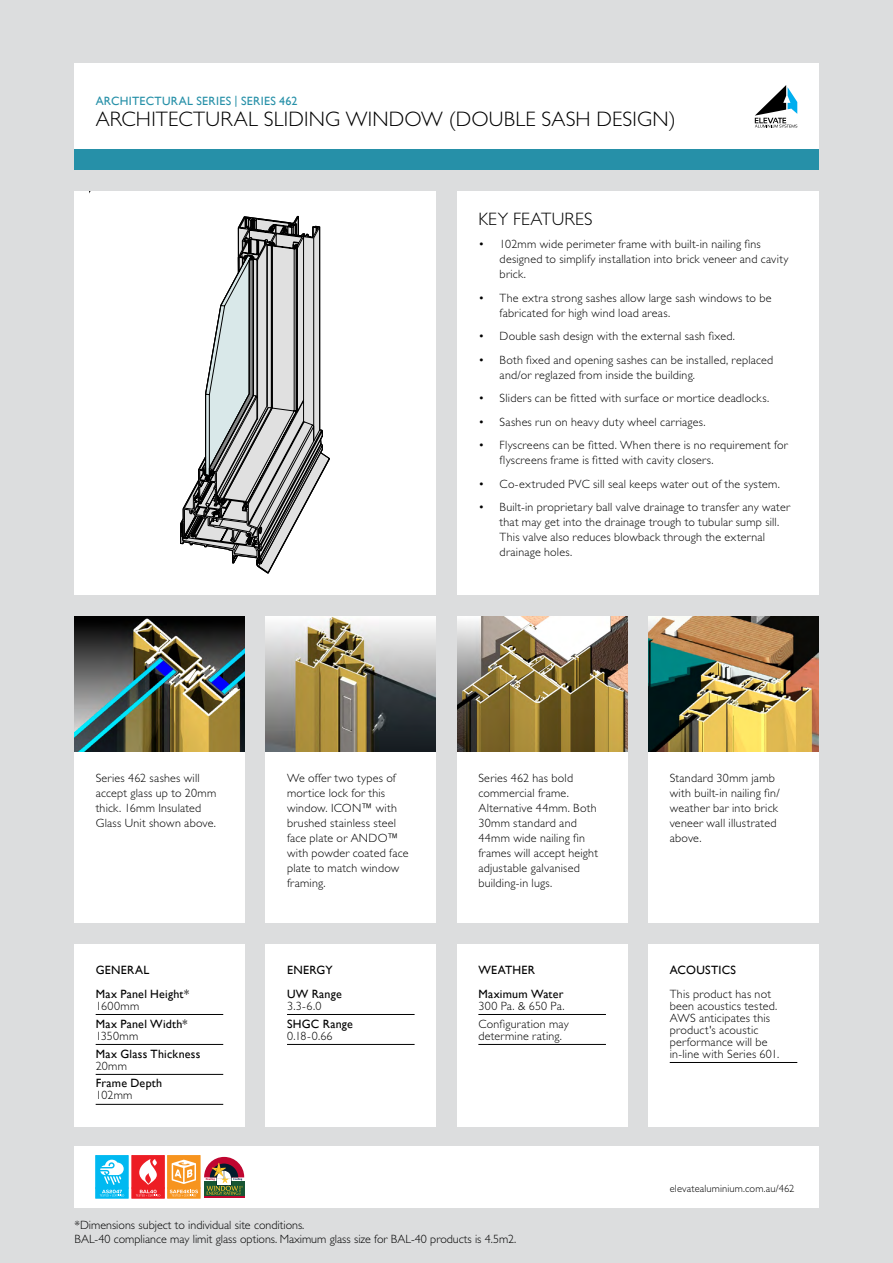
<style>
.page{position:relative;width:893px;height:1263px;background:#dcddde}
.page>*{position:absolute;margin:0;border:0;box-sizing:border-box;transform-origin:0 0}
.t1{font:300 21px "Gill Sans Std";letter-spacing:.01em;color:#000}
.t2{font:300 18px "Gill Sans Std";letter-spacing:.02em;color:#000}
.t3{font:300 12px/15px "Gill Sans Std";letter-spacing:.02em;color:#000}
.t4{font:300 12px/14.4px "Gill Sans Std";color:#000}
.t5{font:12px/24px "Gill Sans";letter-spacing:.02em;color:#000}
.t6{font:12px "Gill Sans";letter-spacing:.025em;color:#2690a8}
.t7{font:300 10.5px "Gill Sans Std";letter-spacing:.01em;color:#000}
</style>
<div class="page">
<div style="left:74px;top:149px;width:745px;height:21px;background:#2690a8"></div>
<div style="left:74px;top:1146px;width:745px;height:62px;background:#fff"></div>
<div style="left:266px;top:944px;width:170px;height:183px;background:#fff"></div>
<hr style="left:287px;top:1014px;width:128px;height:1px;background:#000">
<hr style="left:287px;top:1044px;width:128px;height:1px;background:#000">
<div style="left:457px;top:944px;width:170px;height:183px;background:#fff"></div>
<hr style="left:478px;top:1014px;width:128px;height:1px;background:#000">
<hr style="left:478px;top:1044px;width:128px;height:1px;background:#000">
<div style="left:132px;top:1188px;width:32px;height:10px;background:#ed1d24;border:1px solid #ed1d24"></div>
<div style="left:132px;top:1155px;width:32px;height:33px;background:#ed1d24;border:1px solid #ed1d24"></div>
<svg style="left:136px;top:1159px;width:24px;height:37px"></svg>
<svg style="left:168px;top:1188px;width:32px;height:10px"></svg>
<svg style="left:170px;top:1190px;width:28px;height:6px"></svg>
<div style="left:168px;top:1155px;width:32px;height:33px;background:#f7941e;border:1px solid #f7941e"></div>
<svg style="left:172px;top:1159px;width:24px;height:25px"></svg>
<div style="left:96px;top:1188px;width:32px;height:10px;background:#00b9f1;border:1px solid #00b9f1"></div>
<div style="left:96px;top:1155px;width:32px;height:33px;background:#00b9f1;border:1px solid #00b9f1"></div>
<svg style="left:100px;top:1160px;width:24px;height:36px"></svg>
<div style="left:648px;top:944px;width:171px;height:183px;background:#fff"></div>
<hr style="left:670px;top:1062px;width:127px;height:1px;background:#000">
<div style="left:204px;top:1181px;width:40px;height:16px;background:#185633"></div>
<hr style="left:204px;top:1196px;width:40px;height:2px;background:#c00630">
<svg style="left:204px;top:1157px;width:40px;height:38px"></svg>
<div style="left:74px;top:191px;width:362px;height:404px;background:#fff"></div>
<svg style="left:180px;top:226px;width:143px;height:319px"></svg>
<svg style="left:182px;top:216px;width:138px;height:350px"></svg>
<img style="left:74px;top:617px;width:170px;height:136px">
<img style="left:266px;top:617px;width:170px;height:136px">
<img style="left:457px;top:617px;width:170px;height:136px">
<img style="left:648px;top:617px;width:171px;height:136px">
<div style="left:457px;top:191px;width:362px;height:404px;background:#fff"></div>
<div style="left:74px;top:753px;width:170px;height:170px;background:#fff"></div>
<div style="left:266px;top:753px;width:170px;height:170px;background:#fff"></div>
<div style="left:457px;top:753px;width:170px;height:170px;background:#fff"></div>
<div style="left:648px;top:753px;width:171px;height:170px;background:#fff"></div>
<div style="left:74px;top:64px;width:745px;height:85px;background:#fff"></div>
<div style="left:74px;top:944px;width:170px;height:183px;background:#fff"></div>
<hr style="left:96px;top:1014px;width:127px;height:1px;background:#000">
<hr style="left:96px;top:1044px;width:127px;height:1px;background:#000">
<hr style="left:96px;top:1074px;width:127px;height:1px;background:#000">
<hr style="left:96px;top:1104px;width:127px;height:1px;background:#000">
<svg style="left:755px;top:85px;width:42px;height:43px"></svg>
<p class="t6" style="left:96px;top:94px;width:203px">ARCHITECTURAL SERIES | SERIES 462</p>
<h1 class="t1" style="left:96px;top:108px;width:582px">ARCHITECTURAL SLIDING WINDOW (DOUBLE SASH DESIGN)</h1>
<h2 class="t2" style="left:478px;top:209px;width:116px">KEY FEATURES</h2>
<p class="t3" style="left:500px;top:237px;width:290px;text-indent:-21px">• 102mm wide perimeter frame with built-in nailing fins designed to simplify installation into brick veneer and cavity brick.</p>
<p class="t3" style="left:500px;top:290px;width:273px;text-indent:-21px">• The extra strong sashes allow large sash windows to be fabricated for high wind load areas.</p>
<p class="t3" style="left:478px;top:329px;width:258px">• Double sash design with the external sash fixed.</p>
<p class="t3" style="left:500px;top:352px;width:275px;text-indent:-21px">• Both fixed and opening sashes can be installed, replaced and/or reglazed from inside the building.</p>
<p class="t3" style="left:478px;top:391px;width:292px">• Sliders can be fitted with surface or mortice deadlocks.</p>
<p class="t3" style="left:478px;top:414px;width:229px">• Sashes run on heavy duty wheel carriages.</p>
<p class="t3" style="left:500px;top:438px;width:290px;text-indent:-21px">• Flyscreens can be fitted. When there is no requirement for flyscreens frame is fitted with cavity closers.</p>
<p class="t3" style="left:478px;top:476px;width:303px">• Co-extruded PVC sill seal keeps water out of the system.</p>
<p class="t3" style="left:500px;top:500px;width:292px;text-indent:-21px">• Built-in proprietary ball valve drainage to transfer any water that may get into the drainage trough to tubular sump sill.<br>This valve also reduces blowback through the external drainage holes.</p>
<p class="t3" style="left:96px;top:771px;width:122px">Series 462 sashes will accept glass up to 20mm thick. 16mm Insulated<br>Glass Unit shown above.</p>
<p class="t3" style="left:287px;top:771px;width:123px">We offer two types of mortice lock for this window. ICON™ with brushed stainless steel face plate or ANDO™ with powder coated face plate to match window framing.</p>
<p class="t3" style="left:478px;top:771px;width:121px">Series 462 has bold commercial frame.<br>Alternative 44mm. Both<br>30mm standard and<br>44mm wide nailing fin frames will accept height adjustable galvanised building-in lugs.</p>
<p class="t3" style="left:670px;top:771px;width:112px">Standard 30mm jamb with built-in nailing fin/ weather bar into brick veneer wall illustrated above.</p>
<p class="t5" style="left:96px;top:958px;width:95px">GENERAL<br>Max Panel Height*</p>
<p class="t3" style="left:96px;top:998px;width:45px">1600mm</p>
<p class="t5" style="left:96px;top:1012px;width:93px">Max Panel Width*</p>
<p class="t3" style="left:96px;top:1028px;width:44px">1350mm</p>
<p class="t5" style="left:96px;top:1042px;width:106px">Max Glass Thickness</p>
<p class="t3" style="left:96px;top:1058px;width:33px">20mm</p>
<p class="t5" style="left:96px;top:1072px;width:68px">Frame Depth</p>
<p class="t3" style="left:96px;top:1088px;width:38px">102mm</p>
<p class="t5" style="left:287px;top:958px;width:56px">ENERGY<br>UW Range</p>
<p class="t3" style="left:287px;top:998px;width:36px">3.3-6.0</p>
<p class="t5" style="left:287px;top:1012px;width:67px">SHGC Range</p>
<p class="t3" style="left:287px;top:1028px;width:47px">0.18-0.66</p>
<p class="t5" style="left:478px;top:958px;width:87px">WEATHER<br>Maximum Water</p>
<p class="t3" style="left:478px;top:997px;width:92px;line-height:18px">300 Pa. &amp; 650 Pa.<br>Configuration may</p>
<p class="t3" style="left:478px;top:1028px;width:85px">determine rating.</p>
<p class="t4" style="left:74px;top:1217px;width:443px">*Dimensions subject to individual site conditions.<br>BAL-40 compliance may limit glass options. Maximum glass size for BAL-40 products is 4.5m2.</p>
<p class="t5" style="left:670px;top:958px;width:68px">ACOUSTICS</p>
<p class="t3" style="left:670px;top:988px;width:111px;line-height:12px">This product has not been acoustics tested.<br>AWS anticipates this product's acoustic performance will be in-line with Series 601.</p>
<p class="t7" style="left:670px;top:1183px;width:126px">elevatealuminium.com.au/462</p>
</div>
